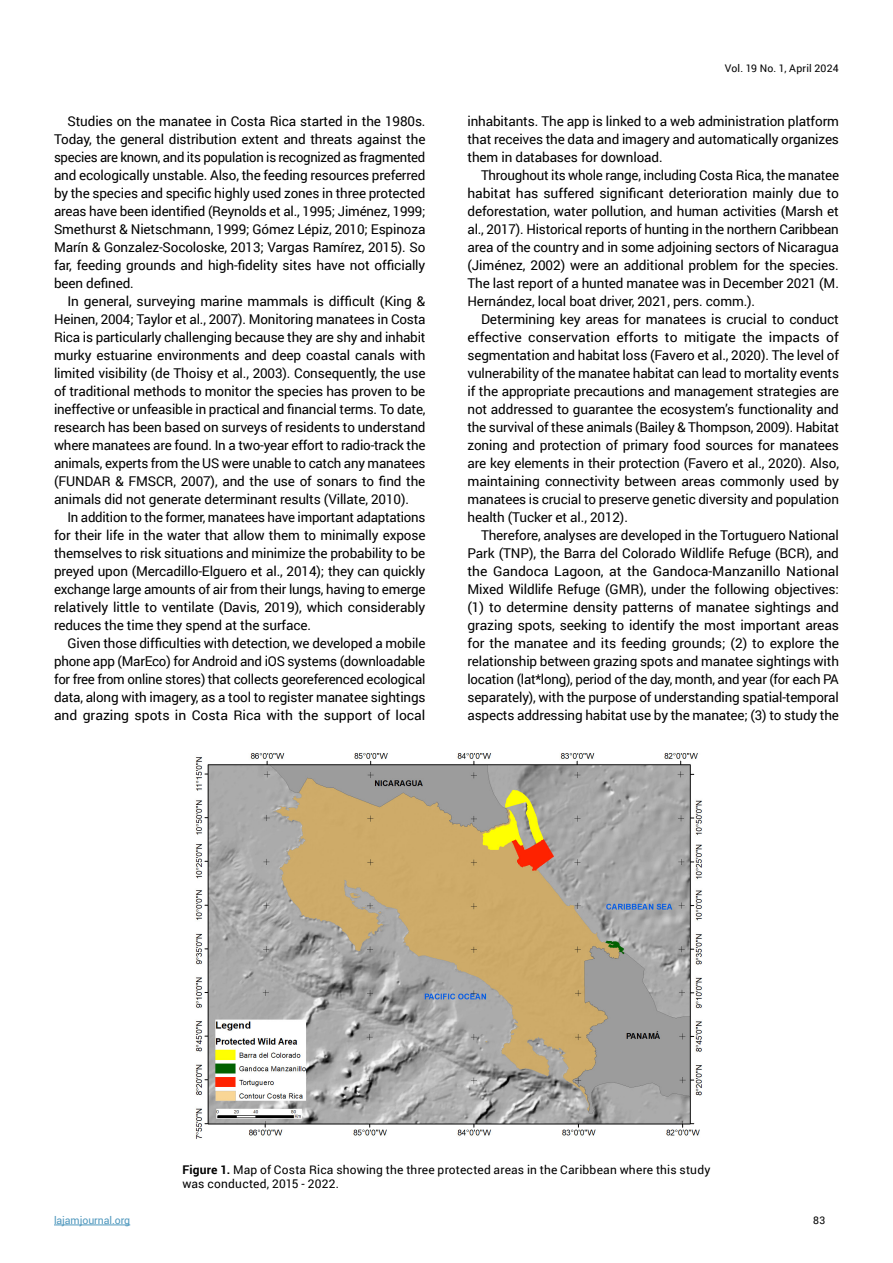
<style>
.page{position:relative;width:893px;height:1263px;background:#fff}
.page>*{position:absolute;margin:0;border:0;box-sizing:border-box;transform-origin:0 0}
.Princ{font:13.5px/18px "Roboto";letter-spacing:-.01em;color:#000;text-align:justify}
._8pt_just{font:12px/14.4px "Roboto";letter-spacing:.02em;color:#000}
.t1{font:10.5px "Roboto";letter-spacing:.02em;color:#000}
.t2{font:10.5px "Roboto";letter-spacing:-.005em;color:#4e97bd}
.s1{font-weight:700}
</style>
<div class="page">
<hr style="left:54px;top:1225px;width:76px;height:1px;background:#4e97bd">
<img style="left:195px;top:753px;width:507px;height:386px">
<p class="Princ" style="left:54px;top:112px;width:373px;text-indent:14px">Studies on the manatee in Costa Rica started in the 1980s.<br>Today, the general distribution extent and threats against the species are known, and its population is recognized as fragmented and ecologically unstable. Also, the feeding resources preferred by the species and specific highly used zones in three protected areas have been identified (Reynolds et al., 1995; Jiménez, 1999; Smethurst &amp; Nietschmann, 1999; Gómez Lépiz, 2010; Espinoza Marín &amp; Gonzalez-Socoloske, 2013; Vargas Ramírez, 2015). So far, feeding grounds and high-fidelity sites have not officially been defined.</p>
<p class="Princ" style="left:54px;top:292px;width:373px;text-indent:14px">In general, surveying marine mammals is difficult (King &amp; Heinen, 2004; Taylor et al., 2007). Monitoring manatees in Costa Rica is particularly challenging because they are shy and inhabit murky estuarine environments and deep coastal canals with limited visibility (de Thoisy et al., 2003). Consequently, the use of traditional methods to monitor the species has proven to be ineffective or unfeasible in practical and financial terms. To date, research has been based on surveys of residents to understand where manatees are found. In a two-year effort to radio-track the animals, experts from the US were unable to catch any manatees (FUNDAR &amp; FMSCR, 2007), and the use of sonars to find the animals did not generate determinant results (Villate, 2010).</p>
<p class="Princ" style="left:54px;top:508px;width:373px;text-indent:14px">In addition to the former, manatees have important adaptations for their life in the water that allow them to minimally expose themselves to risk situations and minimize the probability to be preyed upon (Mercadillo-Elguero et al., 2014); they can quickly exchange large amounts of air from their lungs, having to emerge relatively little to ventilate (Davis, 2019), which considerably reduces the time they spend at the surface.</p>
<p class="Princ" style="left:54px;top:634px;width:373px;text-indent:14px">Given those difficulties with detection, we developed a mobile phone app (MarEco) for Android and iOS systems (downloadable for free from online stores) that collects georeferenced ecological data, along with imagery, as a tool to register manatee sightings and grazing spots in Costa Rica with the support of local</p>
<p class="t1" style="left:725px;top:61px;width:115px">Vol. 19 No. 1, April 2024</p>
<p class="Princ" style="left:467px;top:112px;width:373px">inhabitants. The app is linked to a web administration platform that receives the data and imagery and automatically organizes them in databases for download.</p>
<p class="Princ" style="left:467px;top:166px;width:373px;text-indent:14px">Throughout its whole range, including Costa Rica, the manatee habitat has suffered significant deterioration mainly due to deforestation, water pollution, and human activities (Marsh et al., 2017). Historical reports of hunting in the northern Caribbean area of the country and in some adjoining sectors of Nicaragua (Jiménez, 2002) were an additional problem for the species.<br>The last report of a hunted manatee was in December 2021 (M.<br>Hernández, local boat driver, 2021, pers. comm.).</p>
<p class="Princ" style="left:467px;top:310px;width:373px;text-indent:14px">Determining key areas for manatees is crucial to conduct effective conservation efforts to mitigate the impacts of segmentation and habitat loss (Favero et al., 2020). The level of vulnerability of the manatee habitat can lead to mortality events if the appropriate precautions and management strategies are not addressed to guarantee the ecosystem’s functionality and the survival of these animals (Bailey &amp; Thompson, 2009). Habitat zoning and protection of primary food sources for manatees are key elements in their protection (Favero et al., 2020). Also, maintaining connectivity between areas commonly used by manatees is crucial to preserve genetic diversity and population health (Tucker et al., 2012).</p>
<p class="Princ" style="left:467px;top:526px;width:373px;text-indent:14px">Therefore, analyses are developed in the Tortuguero National Park (TNP), the Barra del Colorado Wildlife Refuge (BCR), and the Gandoca Lagoon, at the Gandoca-Manzanillo National Mixed Wildlife Refuge (GMR), under the following objectives: (1) to determine density patterns of manatee sightings and grazing spots, seeking to identify the most important areas for the manatee and its feeding grounds; (2) to explore the relationship between grazing spots and manatee sightings with location (lat*long), period of the day, month, and year (for each PA separately), with the purpose of understanding spatial-temporal aspects addressing habitat use by the manatee; (3) to study the</p>
<p class="t2" style="left:54px;top:1213px;width:78px">lajamjournal.org</p>
<p class="_8pt_just" style="left:182px;top:1162px;width:530px"><span class="s1">Figure 1.</span> Map of Costa Rica showing the three protected areas in the Caribbean where this study was conducted, 2015 - 2022.</p>
<p class="t1" style="left:813px;top:1213px;width:14px">83</p>
</div>
